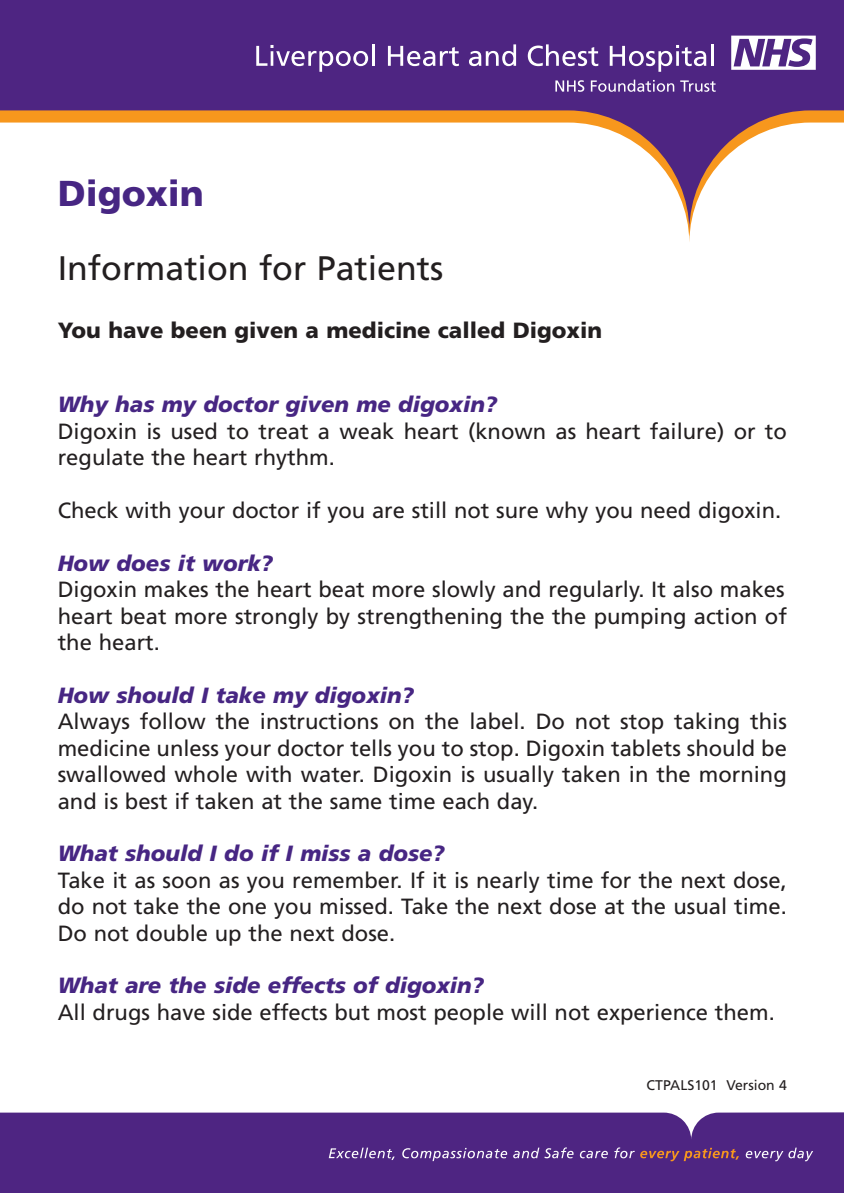
<style>
.page{position:relative;width:844px;height:1193px;background:#fff}
.page>*{position:absolute;margin:0;border:0;box-sizing:border-box;transform-origin:0 0}
.t1{font:900 36px "Frutiger";color:#472683}
.t2{font:34px "Frutiger";color:#231f20}
.t3{font:22px/26.4px "Frutiger";color:#231f20;text-align:justify}
.t4{font:italic 900 22px "Frutiger";color:#472683}
.t5{font:900 22px "Frutiger";color:#231f20}
.t6{font:14px "Frutiger";color:#231f20}
</style>
<div class="page">
<div style="left:0;top:1112px;width:843px;height:81px;background:#4e2582"></div>
<svg style="left:640px;top:1147px;width:98px;height:14px"></svg>
<svg style="left:328px;top:1147px;width:66px;height:13px"></svg>
<svg style="left:402px;top:1147px;width:105px;height:14px"></svg>
<svg style="left:513px;top:1147px;width:60px;height:11px"></svg>
<svg style="left:579px;top:1150px;width:28px;height:8px"></svg>
<svg style="left:614px;top:1147px;width:20px;height:11px"></svg>
<svg style="left:745px;top:1147px;width:67px;height:14px"></svg>
<svg style="left:0;top:0;width:843px;height:230px"></svg>
<svg style="left:731px;top:36px;width:84px;height:34px"></svg>
<svg style="left:256px;top:45px;width:112px;height:27px"></svg>
<hr style="left:372px;top:44px;width:2px;height:22px;background:#fff">
<svg style="left:388px;top:46px;width:70px;height:20px"></svg>
<svg style="left:468px;top:44px;width:48px;height:22px"></svg>
<svg style="left:527px;top:44px;width:71px;height:22px"></svg>
<svg style="left:609px;top:45px;width:97px;height:27px"></svg>
<hr style="left:710px;top:44px;width:3px;height:22px;background:#fff">
<svg style="left:555px;top:80px;width:29px;height:12px"></svg>
<svg style="left:590px;top:80px;width:84px;height:12px"></svg>
<svg style="left:680px;top:80px;width:35px;height:12px"></svg>
<h1 class="t1" style="left:58px;top:179px;width:148px">Digoxin</h1>
<h2 class="t2" style="left:58px;top:255px;width:387px">Information for Patients</h2>
<p class="t5" style="left:58px;top:322px;width:545px">You have been given a medicine called Digoxin</p>
<p class="t4" style="left:58px;top:396px;width:441px">Why has my doctor given me digoxin?</p>
<p class="t3" style="left:58px;top:419px;width:730px">Digoxin is used to treat a weak heart (known as heart failure) or to regulate the heart rhythm.</p>
<p class="t3" style="left:58px;top:499px;width:724px">Check with your doctor if you are still not sure why you need digoxin.</p>
<p class="t4" style="left:58px;top:554px;width:217px">How does it work?</p>
<p class="t3" style="left:58px;top:578px;width:730px">Digoxin makes the heart beat more slowly and regularly. It also makes heart beat more strongly by strengthening the the pumping action of the heart.</p>
<p class="t4" style="left:58px;top:686px;width:357px">How should I take my digoxin?</p>
<p class="t3" style="left:58px;top:710px;width:730px">Always follow the instructions on the label. Do not stop taking this medicine unless your doctor tells you to stop. Digoxin tablets should be swallowed whole with water. Digoxin is usually taken in the morning and is best if taken at the same time each day.</p>
<p class="t4" style="left:58px;top:845px;width:388px">What should I do if I miss a dose?</p>
<p class="t3" style="left:58px;top:868px;width:730px">Take it as soon as you remember. If it is nearly time for the next dose, do not take the one you missed. Take the next dose at the usual time.<br>Do not double up the next dose.</p>
<p class="t4" style="left:58px;top:977px;width:428px">What are the side effects of digoxin?</p>
<p class="t3" style="left:58px;top:1000px;width:718px">All drugs have side effects but most people will not experience them.</p>
<p class="t6" style="left:646px;top:1079px;width:142px">CTPALS101 Version 4</p>
</div>
